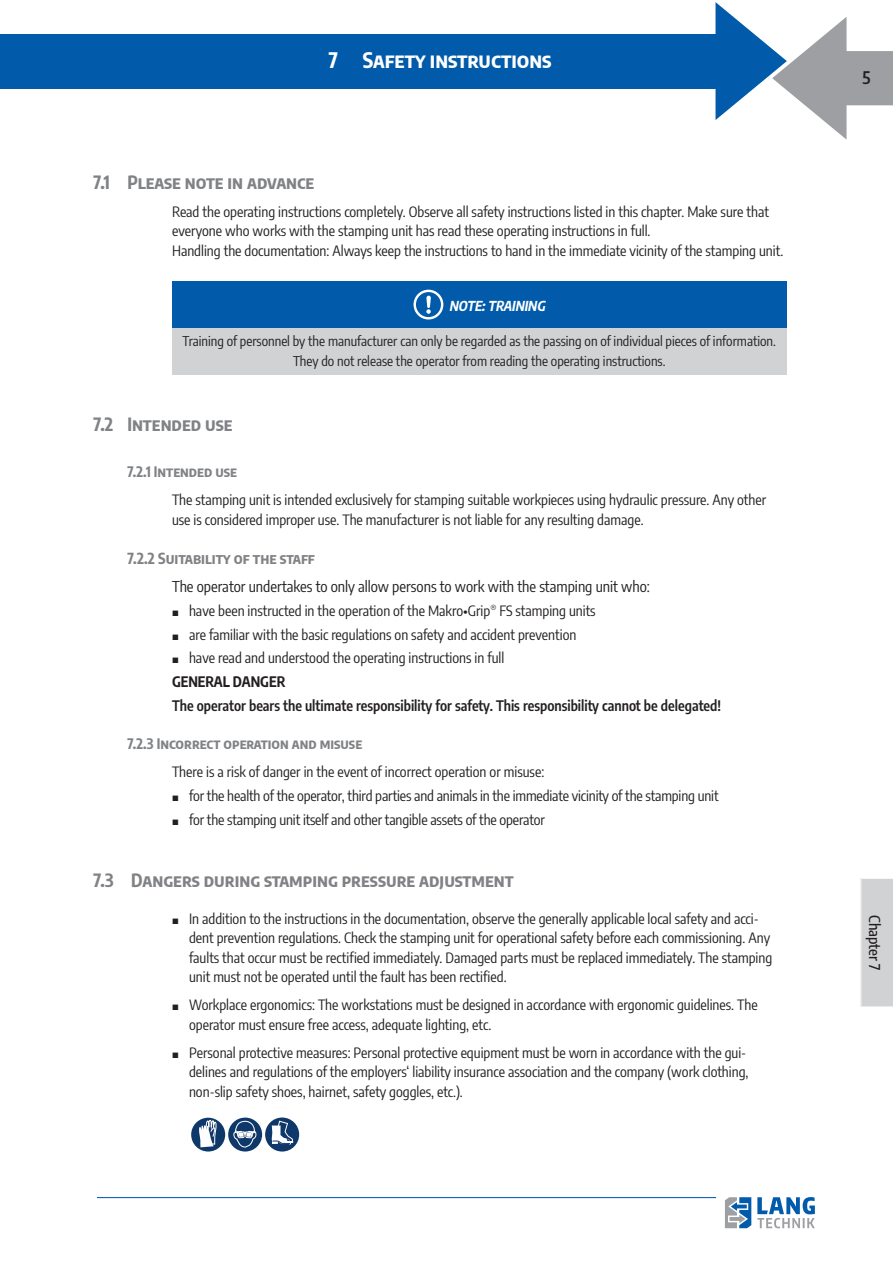
<style>
.page{position:relative;width:893px;height:1263px;background:#fff}
.page>*{position:absolute;margin:0;border:0;box-sizing:border-box;transform-origin:0 0}
.t1{font:700 21px "Encode Sans Condensed";color:#fff}
.t2{font:700 18px "Encode Sans Condensed";color:#808285}
.t3{font:600 17.1px "Encode Sans Condensed";color:#231f20}
.t4{font:15px "Encode Sans Condensed";color:#231f20}
.t5{font:700 15px "Encode Sans Condensed";color:#808285}
.t6{font:500 15px "Encode Sans Condensed";color:#231f20}
.t7{font:14.25px/19.5px "Encode Sans Condensed";color:#231f20}
.t8{font:600 14.25px "Encode Sans Condensed";color:#231f20}
.t9{font:700 14.25px "Encode Sans Condensed";color:#808285}
.t10{font:700 14.25px "Encode Sans Condensed";color:#231f20}
.t11{font:13.5px/19.5px "Encode Sans Condensed";color:#231f20;text-align:center}
.t12{font:italic 700 13.5px "Encode Sans Condensed";color:#fff}
</style>
<div class="page">
<div style="left:0;top:34px;width:722px;height:54px;background:#015aaa"></div>
<svg style="left:600px;top:2px;width:293px;height:138px"></svg>
<hr style="left:97px;top:1197px;width:619px;height:1px;background:#015aaa">
<svg style="left:757px;top:1197px;width:58px;height:31px"></svg>
<svg style="left:725px;top:1197px;width:26px;height:31px"></svg>
<div style="left:834px;top:66px;width:59px;height:22px;background:#9d9fa2"></div>
<div style="left:861px;top:878px;width:32px;height:129px;background:#d1d2d4"></div>
<hr style="left:860px;top:106px;width:1px;height:129px;background:#fff">
<hr style="left:861px;top:878px;width:32px;height:1px;background:#fff">
<hr style="left:861px;top:1006px;width:32px;height:1px;background:#fff">
<div style="left:172px;top:281px;width:614px;height:47px;background:#015aaa"></div>
<div style="left:172px;top:328px;width:614px;height:46px;background:#d1d2d4"></div>
<svg style="left:413px;top:290px;width:30px;height:29px"></svg>
<div style="left:191px;top:1118px;width:34px;height:33px;background:#0f386a;border-radius:50%"></div>
<svg style="left:199px;top:1120px;width:18px;height:27px"></svg>
<div style="left:228px;top:1117px;width:34px;height:34px;background:#0f386a;border-radius:50%"></div>
<svg style="left:233px;top:1120px;width:24px;height:27px"></svg>
<div style="left:265px;top:1117px;width:34px;height:34px;background:#0f386a;border-radius:50%"></div>
<svg style="left:271px;top:1120px;width:22px;height:24px"></svg>
<h1 class="t1" style="left:329px;top:45px;width:224px">7 Safety instructions</h1>
<p class="t2" style="left:93px;top:168px;width:223px">7.1 Please note in advance</p>
<p class="t7" style="left:172px;top:201px;width:613px">Read the operating instructions completely. Observe all safety instructions listed in this chapter. Make sure that everyone who works with the stamping unit has read these operating instructions in full.<br>Handling the documentation: Always keep the instructions to hand in the immediate vicinity of the stamping unit.</p>
<p class="t12" style="left:449px;top:295px;width:101px">NOTE:TRAINING</p>
<p class="t11" style="left:182px;top:331px;width:595px">Training of personnel by the manufacturer can only be regarded as the passing on of individual pieces of information.<br>They do not release the operator from reading the operating instructions.</p>
<p class="t2" style="left:93px;top:410px;width:141px">7.2 Intended use</p>
<p class="t9" style="left:127px;top:461px;width:111px">7.2.1 Intended use</p>
<p class="t7" style="left:172px;top:490px;width:596px">The stamping unit is intended exclusively for stamping suitable workpieces using hydraulic pressure. Any other use is considered improper use. The manufacturer is not liable for any resulting damage.</p>
<p class="t5" style="left:127px;top:547px;width:189px">7.2.2 Suitability of the staff</p>
<p class="t4" style="left:172px;top:576px;width:479px">The operator undertakes to only allow persons to work with the stamping unit who:</p>
<p class="t7" style="left:189px;top:598px;width:408px;line-height:23.7px">have been instructed in the operation of the Makro•Grip<sup>®</sup> FS stamping units are familiar with the basic regulations on safety and accident prevention have read and understood the operating instructions in full</p>
<p class="t10" style="left:172px;top:671px;width:115px">GENERAL DANGER</p>
<p class="t8" style="left:172px;top:695px;width:550px">The operator bears the ultimate responsibility for safety. This responsibility cannot be delegated!</p>
<p class="t9" style="left:127px;top:733px;width:236px">7.2.3 Incorrect operation and misuse</p>
<p class="t7" style="left:189px;top:759px;width:531px;line-height:23.7px;text-indent:-17px">There is a risk of danger in the event of incorrect operation or misuse:<br>for the health of the operator, third parties and animals in the immediate vicinity of the stamping unit for the stamping unit itself and other tangible assets of the operator</p>
<p class="t2" style="left:93px;top:867px;width:422px">7.3 Dangers during stamping pressure adjustment</p>
<p class="t7" style="left:189px;top:908px;width:585px">In addition to the instructions in the documentation, observe the generally applicable local safety and acci&shy;dent prevention regulations. Check the stamping unit for operational safety before each commissioning. Any faults that occur must be rectified immediately. Damaged parts must be replaced immediately. The stamping unit must not be operated until the fault has been rectified.</p>
<p class="t7" style="left:189px;top:994px;width:570px">Workplace ergonomics: The workstations must be designed in accordance with ergonomic guidelines. The operator must ensure free access, adequate lighting, etc.</p>
<p class="t7" style="left:189px;top:1042px;width:561px">Personal protective measures: Personal protective equipment must be worn in accordance with the gui&shy;delines and regulations of the employers‘ liability insurance association and the company (work clothing, non-slip safety shoes, hairnet, safety goggles, etc.).</p>
<p class="t3" style="left:862px;top:65px;width:9px">5</p>
<p class="t6" style="left:885px;top:915px;width:57px;rotate:90deg">Chapter 7</p>
</div>
